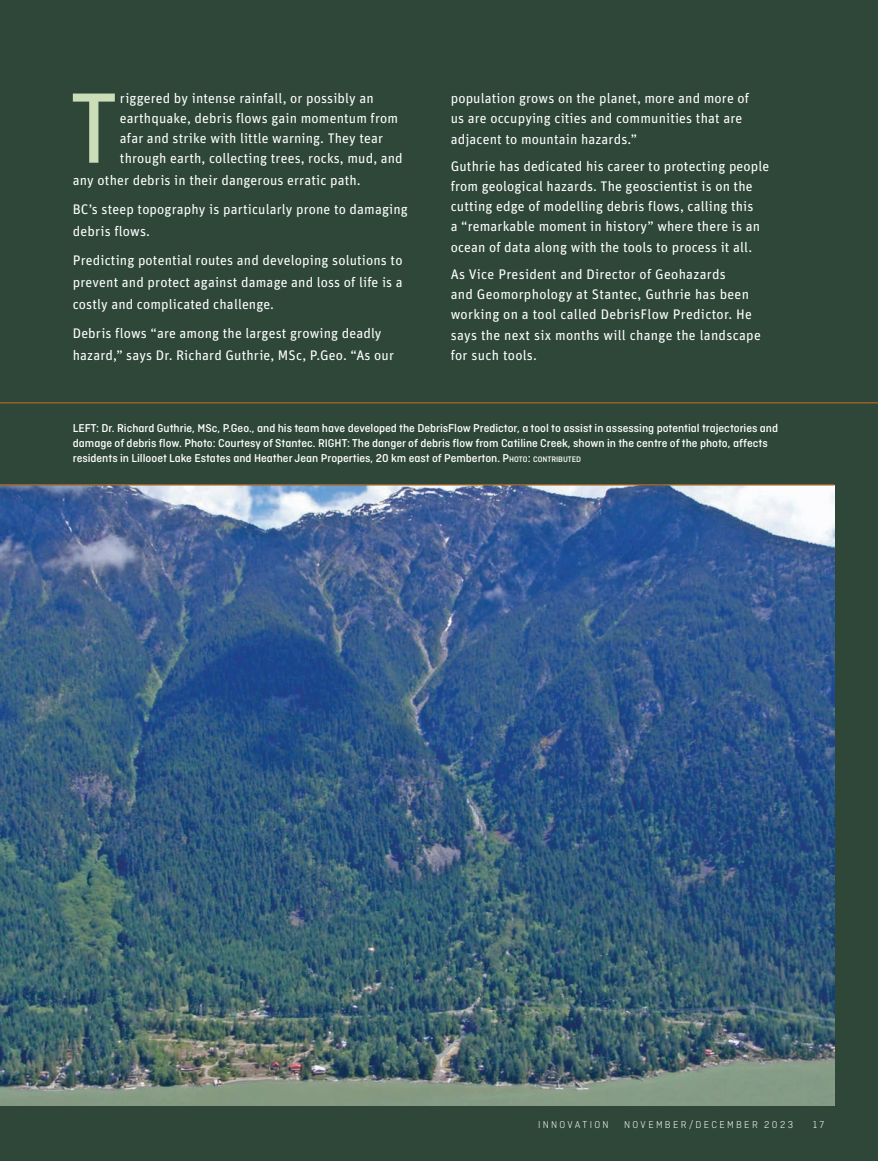
<style>
.page{position:relative;width:878px;height:1161px;background:#2e4739}
.page>*{position:absolute;margin:0;border:0;box-sizing:border-box;transform-origin:0 0}
.t1{font:100.35px "Unit OT";color:#ccdeb8}
.t2{font:13.8px/20.2px "Unit OT";letter-spacing:.01em;color:#fff}
.t3{font:500 12px/15px "Ciutadella";color:#fff}
.t4{font:300 10.5px "Ciutadella";letter-spacing:.225em;color:#fff}
.t5{font:300 10.5px "Ciutadella";letter-spacing:.22em;color:#fff}
.s1{font-style:inherit}
.s2{font-size:8.4px}
</style>
<div class="page">
<img style="left:0;top:486px;width:834px;height:620px">
<hr style="left:0;top:402px;width:878px;height:2px;background:#976126">
<hr style="left:0;top:484px;width:834px;height:2px;background:#976126">
<h1 class="t1" style="left:69px;top:64px;width:52px">T</h1>
<p class="t2" style="left:120px;top:88px;width:284px;line-height:19.8px">riggered by intense rainfall, or possibly an earthquake, debris flows gain momentum from afar and strike with little warning. They tear through earth, collecting trees, rocks, mud, and</p>
<p class="t2" style="left:73px;top:165px;width:336px;line-height:28.8px">any other debris in their dangerous erratic path.<br>BC’s steep topography is particularly prone to damaging</p>
<p class="t2" style="left:73px;top:216px;width:331px;line-height:28.8px">debris flows.<br>Predicting potential routes and developing solutions to</p>
<p class="t2" style="left:73px;top:271px;width:331px;line-height:22px">prevent and protect against damage and loss of life is a costly and complicated challenge.</p>
<p class="t2" style="left:73px;top:322px;width:322px;line-height:22px">Debris flows “are among the largest growing deadly hazard,” says Dr. Richard Guthrie, MSc, P.Geo. “As our</p>
<p class="t2" style="left:450px;top:88px;width:300px">population grows on the planet, more and more of us are occupying cities and communities that are adjacent to mountain hazards.”</p>
<p class="t2" style="left:450px;top:156px;width:320px">Guthrie has dedicated his career to protecting people from geological hazards. The geoscientist is on the cutting edge of modelling debris flows, calling this<br>a “remarkable moment in history” where there is an ocean of data along with the tools to process it all.</p>
<p class="t2" style="left:450px;top:264px;width:311px">As Vice President and Director of Geohazards<br>and Geomorphology at Stantec, Guthrie has been working on a tool called DebrisFlow Predictor. He says the next six months will change the landscape for such tools.</p>
<p class="t3" style="left:73px;top:420px;width:706px">LEFT: Dr. Richard Guthrie, MSc, P.Geo., and his team have developed the DebrisFlow Predictor, a tool to assist in assessing potential trajectories and damage of debris flow. Photo: Courtesy of Stantec. RIGHT: The danger of debris flow from Catiline Creek, shown in the centre of the photo, affects residents in Lillooet Lake Estates and Heather Jean Properties, 20 km east of Pemberton. <span class="s1">P</span><span class="s2">HOTO</span><span class="s1">:</span> <span class="s2">CONTRIBUTED</span></p>
<p class="t5" style="left:538px;top:1118px;width:72px">INNOVATION</p>
<p class="t4" style="left:624px;top:1118px;width:171px">NOVEMBER/DECEMBER <span class="s1">2023</span></p>
<p class="t5" style="left:813px;top:1118px;width:12px">17</p>
</div>
